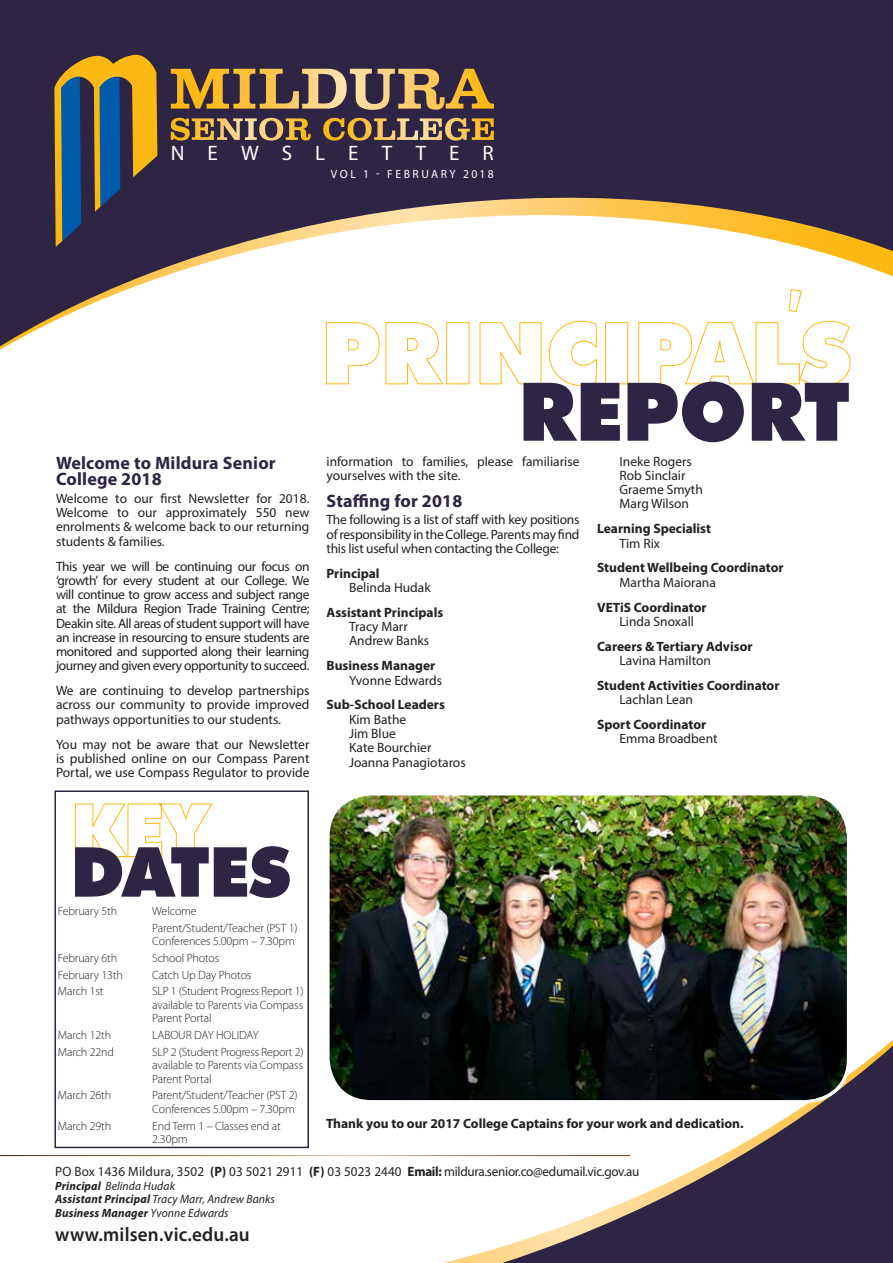
<style>
.page{position:relative;width:893px;height:1263px;background:#fff}
.page>*{position:absolute;margin:0;border:0;box-sizing:border-box;transform-origin:0 0}
.t1{font:21px "Myriad Pro";letter-spacing:1.095em;color:#fff}
.t2{font:600 19.65px "Myriad Pro";letter-spacing:.01em;color:#231f20}
.t3{font:700 18px/16.5px "Myriad Pro";letter-spacing:.01em;color:#2e2444}
.t4{font:13.5px/14.2px "Myriad Pro";color:#231f20;text-align:justify}
.t5{font:700 13.5px "Myriad Pro";color:#231f20}
.t6{font:300 12px/13.5px "Myriad Pro";letter-spacing:-.01em;color:#231f20}
.t7{font:italic 12px/13.6px "Myriad Pro";letter-spacing:.01em;color:#231f20}
.t8{font:12px "Myriad Pro";letter-spacing:.22em;color:#fff}
.s1{font-weight:700}
</style>
<div class="page">
<svg style="left:412px;top:1040px;width:481px;height:223px"></svg>
<svg style="left:0;top:0;width:893px;height:357px;fill:#2e2444"></svg>
<img style="left:330px;top:796px;width:519px;height:306px">
<div style="left:326px;top:792px;width:524px;height:311px;border:3px solid #fff;border-radius:44px"></div>
<svg style="left:323px;top:118px;width:147px;height:23px"></svg>
<svg style="left:171px;top:118px;width:112px;height:23px"></svg>
<svg style="left:398px;top:69px;width:96px;height:41px"></svg>
<hr style="left:0;top:1155px;width:630px;height:1px;background:#fff">
<svg style="left:326px;top:320px;width:525px;height:122px"></svg>
<svg style="left:54px;top:55px;width:103px;height:192px"></svg>
<svg style="left:788px;top:289px;width:14px;height:23px"></svg>
<div style="left:55px;top:790px;width:254px;height:358px;border:2px solid #2e2444"></div>
<svg style="left:74px;top:803px;width:216px;height:95px"></svg>
<h1 class="t1" style="left:171px;top:140px;width:325px">NEWSLETTER</h1>
<p class="t8" style="left:331px;top:167px;width:165px">VOL 1 - FEBRUARY 2018</p>
<h3 class="t3" style="left:56px;top:454px;width:221px">Welcome to Mildura Senior<br>College 2018</h3>
<p class="t4" style="left:56px;top:491px;width:255px">Welcome to our first Newsletter for 2018.<br>Welcome to our approximately 550 new enrolments &amp; welcome back to our returning students &amp; families.</p>
<p class="t4" style="left:56px;top:559px;width:255px">This year we will be continuing our focus on ‘growth’ for every student at our College. We will continue to grow access and subject range at the Mildura Region Trade Training Centre; Deakin site. All areas of student support will have an increase in resourcing to ensure students are monitored and supported along their learning journey and given every opportunity to succeed.</p>
<p class="t4" style="left:56px;top:683px;width:255px">We are continuing to develop partnerships across our community to provide improved pathways opportunities to our students.</p>
<p class="t4" style="left:56px;top:737px;width:255px">You may not be aware that our Newsletter is published online on our Compass Parent Portal, we use Compass Regulator to provide</p>
<p class="t4" style="left:327px;top:454px;width:255px">information to families, please familiarise yourselves with the site.</p>
<h3 class="t3" style="left:327px;top:492px;width:137px">Staffing for 2018</h3>
<p class="t4" style="left:327px;top:512px;width:255px">The following is a list of staff with key positions of responsibility in the College. Parents may find this list useful when contacting the College:</p>
<p class="t5" style="left:327px;top:564px;width:55px">Principal</p>
<p class="t4" style="left:349px;top:580px;width:83px">Belinda Hudak</p>
<p class="t5" style="left:327px;top:604px;width:118px">Assistant Principals</p>
<p class="t4" style="left:349px;top:619px;width:82px">Tracy Marr<br>Andrew Banks</p>
<p class="t5" style="left:327px;top:657px;width:110px">Business Manager</p>
<p class="t4" style="left:349px;top:673px;width:95px">Yvonne Edwards</p>
<p class="t5" style="left:327px;top:696px;width:120px">Sub-School Leaders</p>
<p class="t4" style="left:349px;top:712px;width:118px;text-align:left">Kim Bathe<br>Jim Blue<br>Kate Bourchier<br>Joanna Panagiotaros</p>
<p class="t4" style="left:620px;top:454px;width:85px;text-align:left">Ineke Rogers<br>Rob Sinclair<br>Graeme Smyth<br>Marg Wilson</p>
<p class="t5" style="left:597px;top:520px;width:115px">Learning Specialist</p>
<p class="t4" style="left:620px;top:536px;width:42px">Tim Rix</p>
<p class="t5" style="left:597px;top:559px;width:188px">Student Wellbeing Coordinator</p>
<p class="t4" style="left:620px;top:575px;width:98px">Martha Maiorana</p>
<p class="t5" style="left:597px;top:598px;width:111px">VETiS Coordinator</p>
<p class="t4" style="left:620px;top:614px;width:76px">Linda Snoxall</p>
<p class="t5" style="left:597px;top:637px;width:157px">Careers &amp; Tertiary Advisor</p>
<p class="t4" style="left:620px;top:653px;width:93px">Lavina Hamilton</p>
<p class="t5" style="left:597px;top:676px;width:184px">Student Activities Coordinator</p>
<p class="t4" style="left:620px;top:692px;width:75px">Lachlan Lean</p>
<p class="t5" style="left:597px;top:716px;width:111px">Sport Coordinator</p>
<p class="t4" style="left:620px;top:731px;width:100px">Emma Broadbent</p>
<p class="t6" style="left:58px;top:904px;width:61px">February 5th</p>
<p class="t6" style="left:152px;top:902px;width:147px;line-height:16.6px">Welcome<br>Parent/Student/Teacher (PST 1)</p>
<p class="t6" style="left:152px;top:934px;width:144px">Conferences 5.00pm – 7.30pm</p>
<p class="t6" style="left:58px;top:951px;width:61px">February 6th</p>
<p class="t6" style="left:152px;top:951px;width:69px">School Photos</p>
<p class="t6" style="left:58px;top:968px;width:67px">February 13th</p>
<p class="t6" style="left:152px;top:968px;width:101px">Catch Up Day Photos</p>
<p class="t6" style="left:58px;top:984px;width:47px">March 1st</p>
<p class="t6" style="left:152px;top:984px;width:153px;text-align:justify">SLP 1 (Student Progress Report 1) available to Parents via Compass Parent Portal</p>
<p class="t6" style="left:58px;top:1028px;width:55px">March 12th</p>
<p class="t6" style="left:152px;top:1028px;width:108px">LABOUR DAY HOLIDAY</p>
<p class="t6" style="left:58px;top:1045px;width:58px">March 22nd</p>
<p class="t6" style="left:152px;top:1045px;width:153px;text-align:justify">SLP 2 (Student Progress Report 2) available to Parents via Compass Parent Portal</p>
<p class="t6" style="left:58px;top:1088px;width:55px">March 26th</p>
<p class="t6" style="left:152px;top:1088px;width:147px">Parent/Student/Teacher (PST 2)<br>Conferences 5.00pm – 7.30pm</p>
<p class="t6" style="left:58px;top:1119px;width:55px">March 29th</p>
<p class="t6" style="left:152px;top:1119px;width:130px">End Term 1 – Classes end at<br>2.30pm</p>
<p class="t5" style="left:326px;top:1115px;width:419px">Thank you to our 2017 College Captains for your work and dedication.</p>
<p class="t4" style="left:55px;top:1164px;width:586px">PO Box 1436 Mildura, 3502 <span class="s1">(P)</span> 03 5021 2911 <span class="s1">(F)</span> 03 5023 2440 <span class="s1">Email:</span> mildura.senior.co@edumail.vic.gov.au</p>
<p class="t7" style="left:55px;top:1179px;width:221px"><span class="s1">Principal</span> Belinda Hudak<br><span class="s1">Assistant Principal</span> Tracy Marr, Andrew Banks<br><span class="s1">Business Manager</span> Yvonne Edwards</p>
<h2 class="t2" style="left:55px;top:1222px;width:196px">www.milsen.vic.edu.au</h2>
</div>
